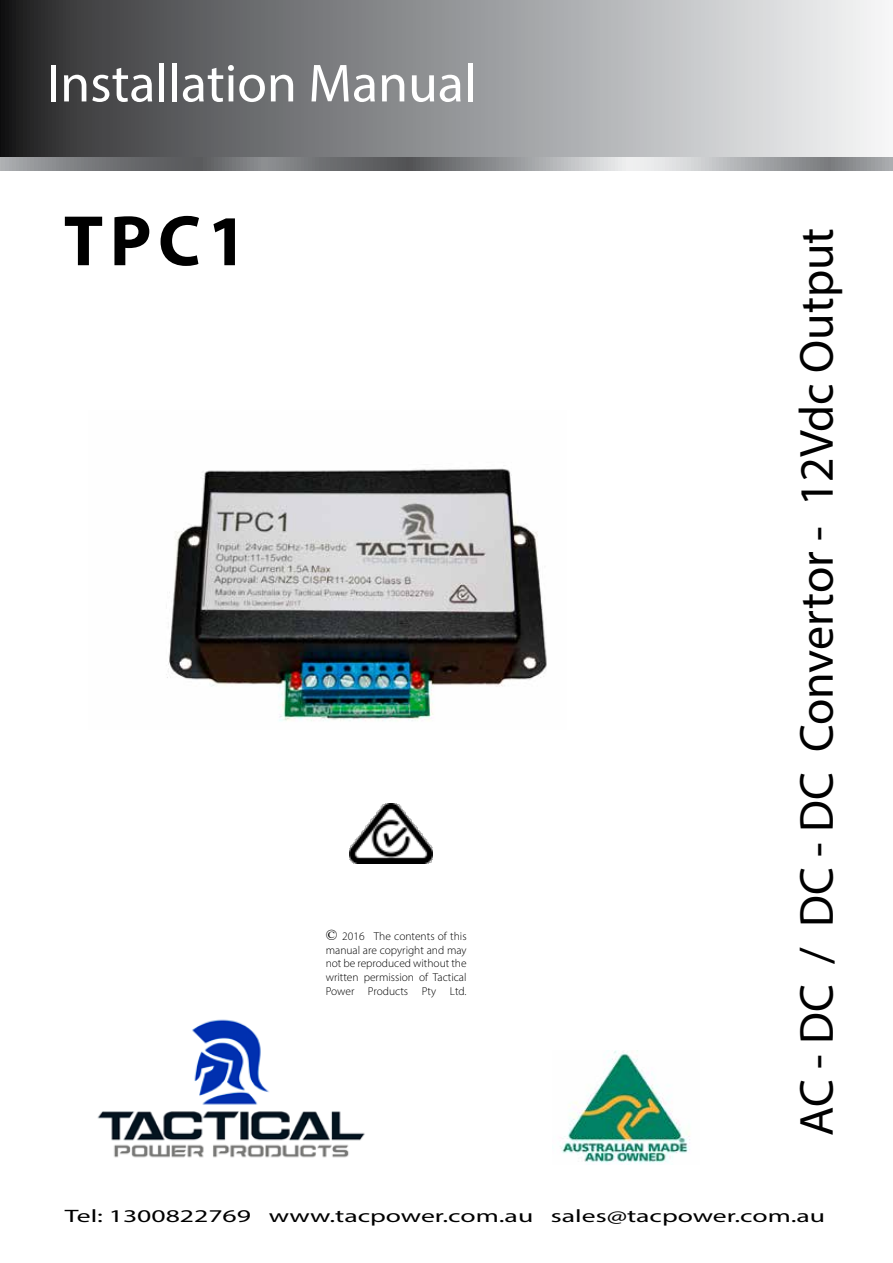
<style>
.page{position:relative;width:893px;height:1263px;background:#fff}
.page>*{position:absolute;margin:0;border:0;box-sizing:border-box;transform-origin:0 0}
.t1{font:700 72px "Myriad Pro";color:#000}
.t2{font:54px "Myriad Pro";color:#fff}
.t3{font:48px "Myriad Pro";color:#000}
.t4{font:18px "Myriad Pro";color:#000;scale:1.54 1}
.t5{font:300 11.4px/13.8px "Myriad Pro";color:#000;text-align:justify}
.s1{font-family:"Times New Roman";font-weight:400;font-size:15.3px}
</style>
<div class="page">
<svg style="left:0;top:0;width:882px;height:157px;background:#909193"></svg>
<svg style="left:0;top:157px;width:893px;height:13px;background:#909194"></svg>
<img style="left:560px;top:1050px;width:130px;height:114px">
<img style="left:97px;top:1019px;width:268px;height:139px">
<img style="left:166px;top:468px;width:381px;height:253px">
<img style="left:350px;top:804px;width:82px;height:60px">
<h2 class="t2" style="left:47px;top:50px;width:431px">Installation Manual</h2>
<h1 class="t1" style="left:64px;top:194px;width:185px">TPC1</h1>
<p class="t5" style="left:326px;top:929px;width:142px"><span class="s1">©</span> 2016 The contents of this manual are copyright and may not be reproduced without the written permission of Tactical Power Products Pty Ltd.</p>
<h3 class="t3" style="left:787px;top:1136px;width:910px;rotate:-90deg">AC - DC / DC - DC Convertor - 12Vdc Output</h3>
<h3 class="t4" style="left:65px;top:1205px;width:495px">Tel: 1300822769 www.tacpower.com.au sales@tacpower.com.au</h3>
</div>
